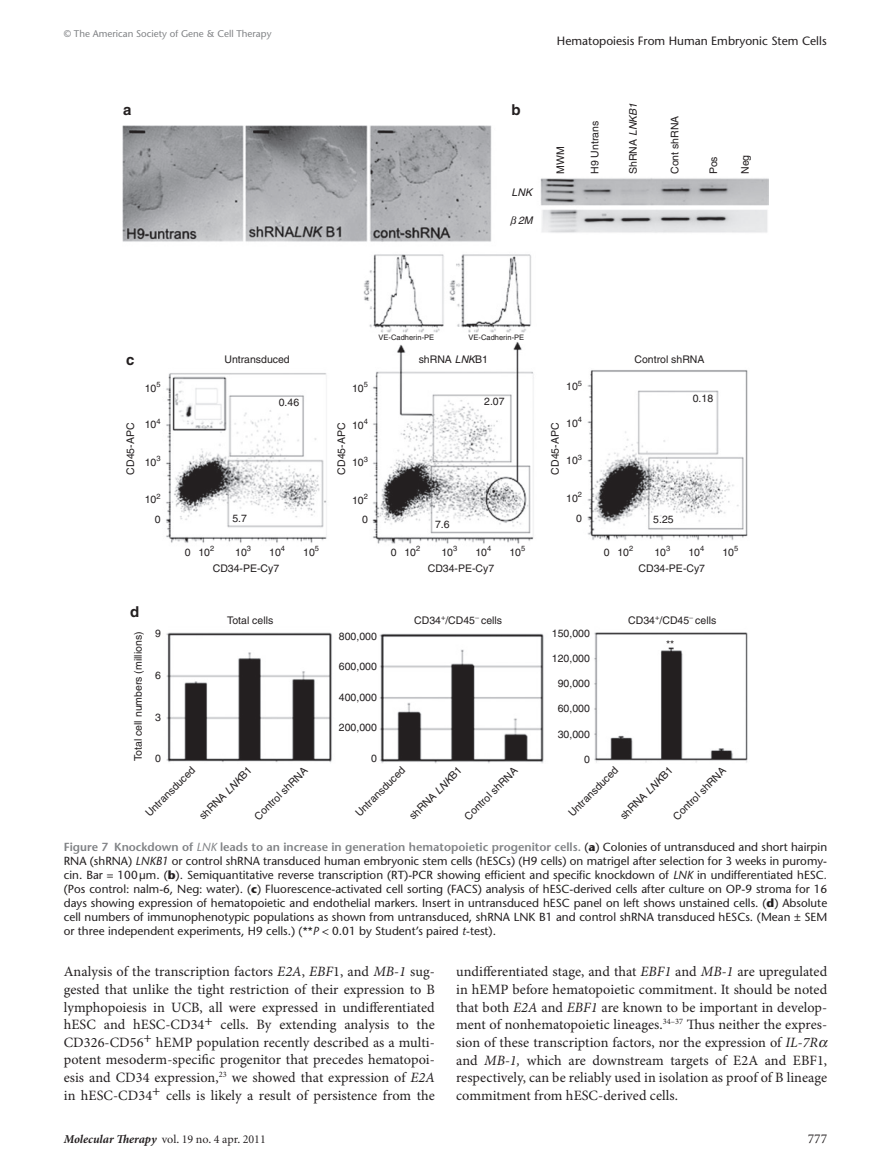
<style>
.page{position:relative;width:891px;height:1175px;background:#fff}
.page>*{position:absolute;margin:0;border:0;box-sizing:border-box;transform-origin:0 0}
.t1{font:700 15px "Helvetica";color:#231f20}
.t2{font:14.25px/17.7px "Minion Pro";color:#231f20;text-align:justify}
.t3{font:13.5px "Minion";color:#231f20}
.t4{font:12px "Stone Sans";color:#231f20}
.t5{font:12px "Minion";color:#231f20}
.t6{font:11.7px/14.1px "Stone Sans";color:#231f20;text-align:justify}
.t7{font:10.5px "Helvetica";color:#231f20}
.t8{font:italic 10.5px "Helvetica";color:#231f20}
.t9{font:9.75px "Stone Sans";color:#808285}
.t10{font:7.5px "Helvetica";color:#231f20}
.s1{font-style:italic}
.s2{font-weight:600;color:#808285}
.s3{font-style:italic;color:#808285}
.s4{font-weight:700}
.s5{font-family:"Minion Pro";font-weight:700;font-style:italic}
</style>
<div class="page">
<img style="left:122px;top:126px;width:647px;height:637px">
<svg style="left:510px;top:216px;width:7px;height:11px"></svg>
<p class="t9" style="left:64px;top:28px;width:209px">© The American Society of Gene &amp; Cell Therapy</p>
<p class="t1" style="left:123px;top:100px;width:10px">a</p>
<p class="t1" style="left:512px;top:100px;width:11px">b</p>
<p class="t8" style="left:512px;top:186px;width:22px">LNK</p>
<p class="t8" style="left:518px;top:214px;width:16px">2M</p>
<p class="t4" style="left:557px;top:34px;width:271px">Hematopoiesis From Human Embryonic Stem Cells</p>
<p class="t7" style="left:554px;top:174px;width:29px;rotate:-90deg">MWM</p>
<p class="t7" style="left:589px;top:174px;width:55px;rotate:-90deg">H9 Untrans</p>
<p class="t7" style="left:627px;top:174px;width:73px;rotate:-90deg">ShRNA <span class="s1">LNKB1</span></p>
<p class="t7" style="left:669px;top:174px;width:60px;rotate:-90deg">Cont shRNA</p>
<p class="t7" style="left:707px;top:174px;width:19px;rotate:-90deg">Pos</p>
<p class="t7" style="left:739px;top:174px;width:21px;rotate:-90deg">Neg</p>
<p class="t1" style="left:126px;top:350px;width:10px">c</p>
<p class="t7" style="left:145px;top:382px;width:17px">10<sup>5</sup></p>
<p class="t7" style="left:224px;top:353px;width:67px">Untransduced</p>
<p class="t7" style="left:352px;top:382px;width:17px">10<sup>5</sup></p>
<p class="t10" style="left:379px;top:333px;width:57px">VE-Cadherin-PE</p>
<p class="t10" style="left:469px;top:333px;width:57px">VE-Cadherin-PE</p>
<p class="t7" style="left:419px;top:353px;width:71px">shRNA <span class="s1">LNK</span>B1</p>
<p class="t7" style="left:279px;top:396px;width:22px">0.46</p>
<p class="t7" style="left:484px;top:395px;width:22px">2.07</p>
<p class="t7" style="left:566px;top:380px;width:17px">10<sup>5</sup></p>
<p class="t7" style="left:635px;top:353px;width:72px">Control shRNA</p>
<p class="t7" style="left:693px;top:392px;width:22px">0.18</p>
<p class="t7" style="left:145px;top:418px;width:17px">10<sup>4</sup></p>
<p class="t7" style="left:352px;top:419px;width:17px">10<sup>4</sup></p>
<p class="t7" style="left:124px;top:474px;width:53px;rotate:-90deg">CD45-APC</p>
<p class="t7" style="left:335px;top:474px;width:53px;rotate:-90deg">CD45-APC</p>
<p class="t7" style="left:549px;top:474px;width:53px;rotate:-90deg">CD45-APC</p>
<p class="t7" style="left:145px;top:456px;width:17px">10<sup>3</sup></p>
<p class="t7" style="left:352px;top:456px;width:17px">10<sup>3</sup></p>
<p class="t7" style="left:566px;top:417px;width:17px">10<sup>4</sup></p>
<p class="t7" style="left:566px;top:454px;width:17px">10<sup>3</sup></p>
<p class="t7" style="left:145px;top:493px;width:17px">10<sup>2</sup></p>
<p class="t7" style="left:352px;top:494px;width:17px">10<sup>2</sup></p>
<p class="t7" style="left:566px;top:492px;width:17px">10<sup>2</sup></p>
<p class="t7" style="left:155px;top:513px;width:7px">0</p>
<p class="t7" style="left:232px;top:512px;width:16px">5.7</p>
<p class="t7" style="left:362px;top:513px;width:7px">0</p>
<p class="t7" style="left:435px;top:518px;width:16px">7.6</p>
<p class="t7" style="left:576px;top:512px;width:7px">0</p>
<p class="t7" style="left:653px;top:513px;width:22px">5.25</p>
<p class="t7" style="left:185px;top:546px;width:31px">0 10<sup>2</sup></p>
<p class="t7" style="left:235px;top:546px;width:17px">10<sup>3</sup></p>
<p class="t7" style="left:269px;top:546px;width:17px">10<sup>4</sup></p>
<p class="t7" style="left:303px;top:546px;width:17px">10<sup>5</sup></p>
<p class="t7" style="left:391px;top:546px;width:31px">0 10<sup>2</sup></p>
<p class="t7" style="left:441px;top:546px;width:17px">10<sup>3</sup></p>
<p class="t7" style="left:475px;top:546px;width:17px">10<sup>4</sup></p>
<p class="t7" style="left:509px;top:546px;width:17px">10<sup>5</sup></p>
<p class="t7" style="left:604px;top:546px;width:31px">0 10<sup>2</sup></p>
<p class="t7" style="left:654px;top:546px;width:17px">10<sup>3</sup></p>
<p class="t7" style="left:688px;top:546px;width:17px">10<sup>4</sup></p>
<p class="t7" style="left:722px;top:546px;width:17px">10<sup>5</sup></p>
<p class="t1" style="left:130px;top:602px;width:11px">d</p>
<p class="t7" style="left:213px;top:562px;width:68px">CD34-PE-Cy7</p>
<p class="t7" style="left:227px;top:614px;width:48px">Total cells</p>
<p class="t7" style="left:428px;top:562px;width:68px">CD34-PE-Cy7</p>
<p class="t7" style="left:639px;top:562px;width:68px">CD34-PE-Cy7</p>
<p class="t7" style="left:414px;top:614px;width:89px">CD34<sup>+</sup>/CD45− cells</p>
<p class="t7" style="left:628px;top:614px;width:89px">CD34<sup>+</sup>/CD45− cells</p>
<p class="t7" style="left:155px;top:626px;width:7px">9</p>
<p class="t7" style="left:339px;top:630px;width:39px">800,000</p>
<p class="t7" style="left:552px;top:626px;width:39px">150,000</p>
<p class="t7" style="left:552px;top:652px;width:39px">120,000</p>
<p class="t7" style="left:558px;top:677px;width:34px">90,000</p>
<p class="t7" style="left:558px;top:702px;width:34px">60,000</p>
<p class="t7" style="left:558px;top:728px;width:34px">30,000</p>
<p class="t7" style="left:584px;top:753px;width:7px">0</p>
<p class="t7" style="left:132px;top:761px;width:131px;rotate:-90deg">Total cell numbers (millions)</p>
<p class="t7" style="left:666px;top:637px;width:10px">**</p>
<p class="t7" style="left:339px;top:660px;width:39px">600,000</p>
<p class="t7" style="left:339px;top:691px;width:39px">400,000</p>
<p class="t7" style="left:339px;top:721px;width:39px">200,000</p>
<p class="t7" style="left:371px;top:751px;width:7px">0</p>
<p class="t7" style="left:155px;top:669px;width:7px">6</p>
<p class="t7" style="left:155px;top:710px;width:7px">3</p>
<p class="t7" style="left:155px;top:752px;width:7px">0</p>
<p class="t7" style="left:143px;top:810px;width:67px;rotate:-45deg">Untransduced</p>
<p class="t7" style="left:462px;top:813px;width:72px;rotate:-45deg">Control shRNA</p>
<p class="t7" style="left:566px;top:810px;width:67px;rotate:-45deg">Untransduced</p>
<p class="t7" style="left:617px;top:813px;width:71px;rotate:-45deg">shRNA <span class="s1">LNK</span>B1</p>
<p class="t7" style="left:670px;top:813px;width:72px;rotate:-45deg">Control shRNA</p>
<p class="t7" style="left:197px;top:813px;width:71px;rotate:-45deg">shRNA <span class="s1">LNK</span>B1</p>
<p class="t7" style="left:252px;top:813px;width:72px;rotate:-45deg">Control shRNA</p>
<p class="t7" style="left:353px;top:810px;width:67px;rotate:-45deg">Untransduced</p>
<p class="t7" style="left:407px;top:813px;width:71px;rotate:-45deg">shRNA <span class="s1">LNK</span>B1</p>
<p class="t6" style="left:64px;top:839px;width:765px"><span class="s2">Figure 7 Knockdown of</span> <span class="s3">LNK</span> <span class="s2">leads to an increase in generation hematopoietic progenitor cells.</span> (<span class="s4">a</span>) Colonies of untransduced and short hairpin RNA (shRNA) <span class="s1">LNKB1</span> or control shRNA transduced human embryonic stem cells (hESCs) (H9 cells) on matrigel after selection for 3 weeks in puromy&shy;cin. Bar = 100µm. (<span class="s4">b</span>). Semiquantitative reverse transcription (RT)-PCR showing efficient and specific knockdown of <span class="s1">LNK</span> in undifferentiated hESC<span class="s1">. </span>(Pos control: nalm-6, Neg: water). (<span class="s4">c</span>) Fluorescence-activated cell sorting (FACS) analysis of hESC-derived cells after culture on OP-9 stroma for 16 days showing expression of hematopoietic and endothelial markers. Insert in untransduced hESC panel on left shows unstained cells. (<span class="s4">d</span>) Absolute cell numbers of immunophenotypic populations as shown from untransduced, shRNA LNK B1 and control shRNA transduced hESCs. (Mean ± SEM or three independent experiments, H9 cells.) (**<span class="s1">P</span> &lt; 0.01 by Student’s paired <span class="s1">t</span>-test).</p>
<p class="t2" style="left:64px;top:963px;width:373px">Analysis of the transcription factors <span class="s1">E2A</span>, <span class="s1">EBF</span>1, and <span class="s1">MB-1</span> sug&shy;gested that unlike the tight restriction of their expression to B lymphopoiesis in UCB, all were expressed in undifferentiated hESC and hESC-CD34+ cells. By extending analysis to the CD326-CD56+ hEMP population recently described as a multi&shy;potent mesoderm-specific progenitor that precedes hematopoi&shy;esis and CD34 expression,<sup>23</sup> we showed that expression of <span class="s1">E2A </span>in hESC-CD34+ cells is likely a result of persistence from the</p>
<p class="t2" style="left:456px;top:963px;width:373px;text-align:left">undifferentiated stage, and that <span class="s1">EBF1</span> and <span class="s1">MB-1</span> are upregulated in hEMP before hematopoietic commitment. It should be noted that both <span class="s1">E2A</span> and <span class="s1">EBF1</span> are known to be important in develop&shy;ment of nonhematopoietic lineages.<sup>34–37</sup> Thus neither the expres&shy;sion of these transcription factors, nor the expression of <span class="s1">IL-7R </span>and <span class="s1">MB-1,</span> which are downstream targets of E2A and EBF1, respectively, can be reliably used in isolation as proof of B lineage commitment from hESC-derived cells.</p>
<p class="t5" style="left:64px;top:1133px;width:204px"><span class="s5">Molecular Therapy</span> vol. 19 no. 4 apr. 2011</p>
<p class="t3" style="left:808px;top:1132px;width:21px">777</p>
</div>
